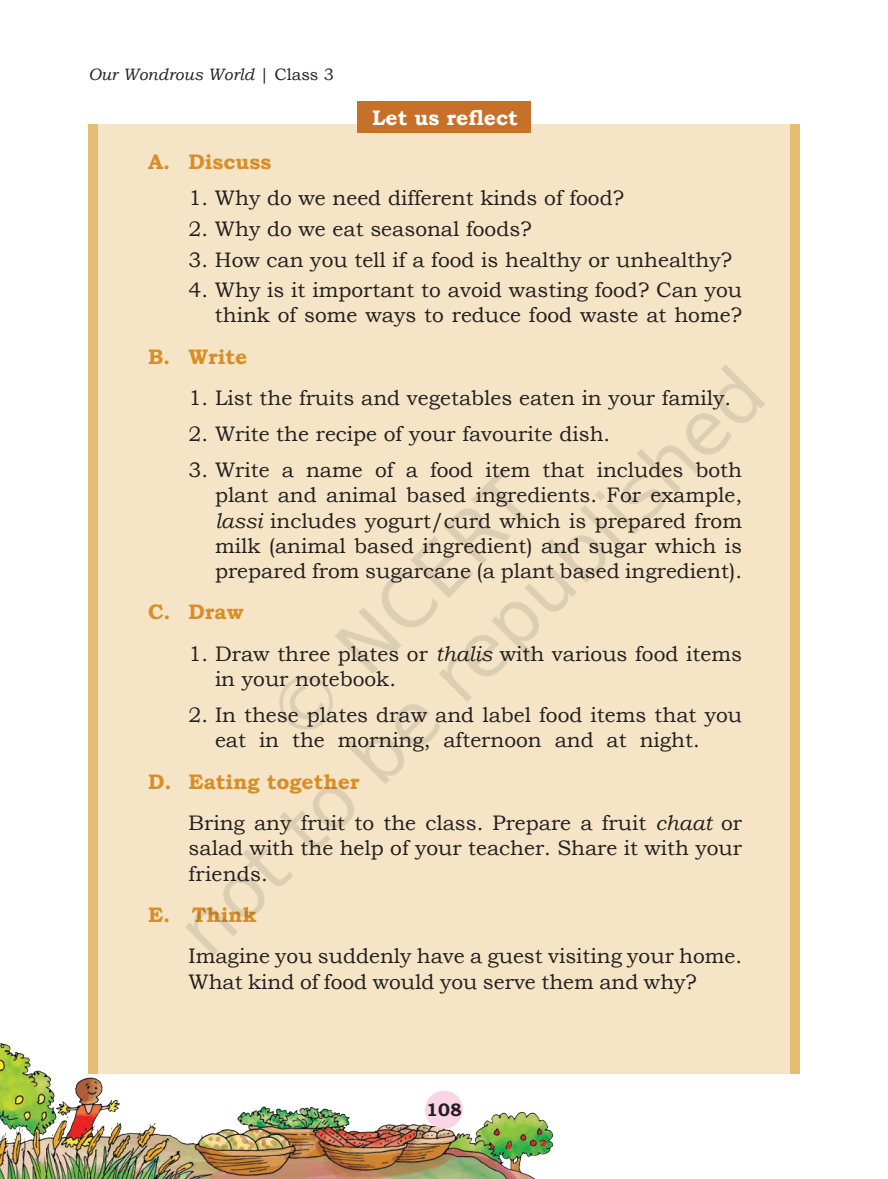
<style>
.page{position:relative;width:888px;height:1179px;background:#fff}
.page>*{position:absolute;margin:0;border:0;box-sizing:border-box;transform-origin:0 0}
.t1{font:21px/25.2px "Bookman Old Style";color:#231f20}
.t2{font:700 21px "Bookman Old Style";color:#d98d28}
.t3{font:700 21px "Bookman Old Style";color:#fff}
.t4{font:700 18px "Bookman Old Style";color:#231f20}
.t5{font:italic 16.5px "Bookman Old Style";color:#231f20}
.s1{font-style:normal}
.s2{font-style:italic}
.s3{font-weight:700;color:#d98d28}
</style>
<div class="page">
<img style="left:0;top:101px;width:800px;height:1077px">
<div style="left:82px;top:290px;width:700px;height:699px;background:#f5e5c6"></div>
<p class="t5" style="left:89px;top:63px;width:247px">Our Wondrous World <span class="s1">| Class 3</span></p>
<p class="t3" style="left:372px;top:102px;width:147px">Let us reflect</p>
<p class="t2" style="left:148px;top:147px;width:125px">A. Discuss</p>
<p class="t1" style="left:189px;top:186px;width:437px">1. Why do we need different kinds of food?</p>
<p class="t1" style="left:189px;top:216px;width:345px">2. Why do we eat seasonal foods?</p>
<p class="t1" style="left:189px;top:247px;width:545px">3. How can you tell if a food is healthy or unhealthy?</p>
<p class="t1" style="left:189px;top:277px;width:555px;text-align:right">4. Why is it important to avoid wasting food? Can you think of some ways to reduce food waste at home?</p>
<p class="t2" style="left:148px;top:341px;width:101px">B. Write</p>
<p class="t1" style="left:189px;top:385px;width:544px">1. List the fruits and vegetables eaten in your family.</p>
<p class="t1" style="left:189px;top:421px;width:423px">2. Write the recipe of your favourite dish.</p>
<p class="t1" style="left:215px;top:457px;width:529px;text-align:justify;text-indent:-26px">3. Write a name of a food item that includes both plant and animal based ingredients. For example, <span class="s2">lassi</span> includes yogurt/curd which is prepared from milk (animal based ingredient) and sugar which is prepared from sugarcane (a plant based ingredient).</p>
<p class="t2" style="left:148px;top:597px;width:97px">C. Draw</p>
<p class="t1" style="left:215px;top:641px;width:529px;text-indent:-26px">1. Draw three plates or <span class="s2">thalis</span> with various food items in your notebook.</p>
<p class="t1" style="left:215px;top:702px;width:528px;text-indent:-26px">2. In these plates draw and label food items that you eat in the morning, afternoon and at night.</p>
<p class="t1" style="left:189px;top:761px;width:555px;line-height:41.4px;text-indent:-41px"><span class="s3">D. Eating together<br></span>Bring any fruit to the class. Prepare a fruit <span class="s2">chaat</span> or</p>
<p class="t1" style="left:189px;top:835px;width:555px">salad with the help of your teacher. Share it with your friends.</p>
<p class="t2" style="left:148px;top:899px;width:110px">E. Think</p>
<p class="t1" style="left:189px;top:943px;width:555px">Imagine you suddenly have a guest visiting your home.<br>What kind of food would you serve them and why?</p>
<p class="t4" style="left:426px;top:1096px;width:37px">108</p>
</div>
